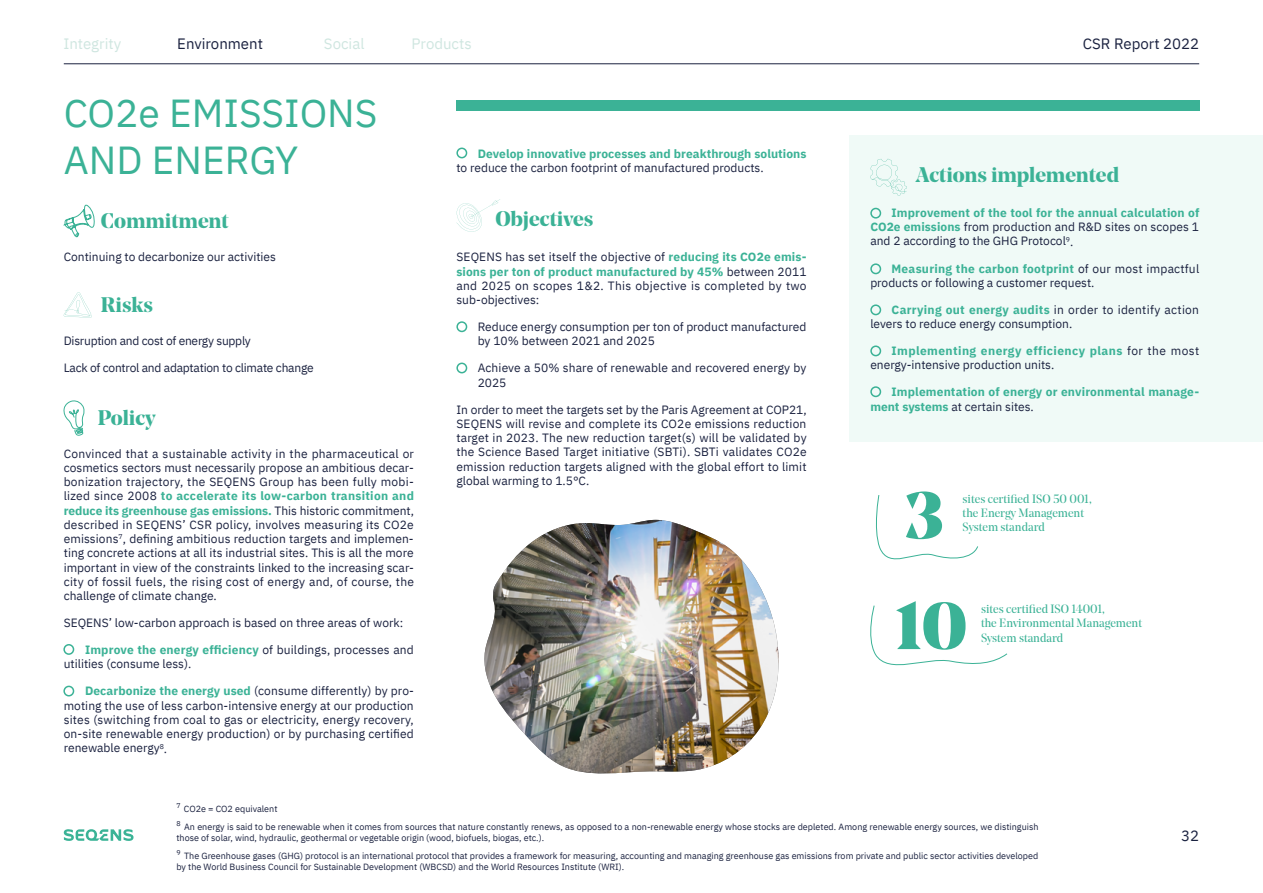
<style>
.page{position:relative;width:1263px;height:893px;background:#fff}
.page>*{position:absolute;margin:0;border:0;box-sizing:border-box;transform-origin:0 0}
.t1{font:900 66px "Noe Display";color:#3bb296}
.t2{font:39px/46.8px "IBM Plex Sans";color:#3bb296}
.t3{font:700 21px "Noe Display";color:#3bb296}
.t4{font:15px "IBM Plex Sans";color:#1b2240}
.t5{font:15px "IBM Plex Sans";color:#cfe6e0}
.t6{font:15px "IBM Plex Sans";color:#1a2240}
.t7{font:12px/14.2px "IBM Plex Sans";color:#1b2240}
.t8{font:700 12px/14.2px "IBM Plex Sans";letter-spacing:.005em;color:#3bb296}
.t9{font:12px/14.2px "Noe Display";color:#3bb296}
.t10{font:12px "IBM Plex Sans";letter-spacing:-.02em;color:#1b2240}
.t11{font:9px/18.3px "IBM Plex Sans";color:#1b2240}
.s1{font-weight:700;color:#3bb296}
.s2{font-weight:400;color:#1b2240}
</style>
<div class="page">
<hr style="left:64px;top:63px;width:1135px;height:1px;background:#1b2240">
<svg style="left:64px;top:829px;width:70px;height:12px"></svg>
<div style="left:849px;top:135px;width:414px;height:307px;background:#f0faf7"></div>
<div style="left:456px;top:100px;width:743px;height:11px;background:#3bb296"></div>
<svg style="left:456px;top:199px;width:44px;height:33px"></svg>
<svg style="left:64px;top:292px;width:28px;height:26px"></svg>
<div style="left:63px;top:686px;width:11px;height:10px;border:2px solid #3bb296;border-radius:50%"></div>
<div style="left:870px;top:263px;width:11px;height:11px;border:2px solid #3bb296;border-radius:50%"></div>
<div style="left:870px;top:304px;width:11px;height:11px;border:2px solid #3bb296;border-radius:50%"></div>
<div style="left:870px;top:345px;width:11px;height:11px;border:2px solid #3bb296;border-radius:50%"></div>
<div style="left:870px;top:386px;width:11px;height:11px;border:2px solid #3bb296;border-radius:50%"></div>
<div style="left:63px;top:644px;width:11px;height:11px;border:2px solid #3bb296;border-radius:50%"></div>
<div style="left:456px;top:321px;width:11px;height:11px;border:2px solid #3bb296;border-radius:50%"></div>
<div style="left:456px;top:148px;width:11px;height:10px;border:2px solid #3bb296;border-radius:50%"></div>
<div style="left:456px;top:363px;width:11px;height:10px;border:2px solid #3bb296;border-radius:50%"></div>
<div style="left:870px;top:208px;width:11px;height:11px;border:2px solid #3bb296;border-radius:50%"></div>
<svg style="left:63px;top:400px;width:22px;height:36px"></svg>
<svg style="left:870px;top:159px;width:37px;height:36px"></svg>
<svg style="left:876px;top:495px;width:102px;height:65px"></svg>
<svg style="left:870px;top:605px;width:138px;height:61px"></svg>
<img style="left:484px;top:520px;width:294px;height:253px">
<svg style="left:64px;top:204px;width:31px;height:33px"></svg>
<p class="t5" style="left:63px;top:32px;width:59px">Integrity</p>
<p class="t4" style="left:177px;top:32px;width:87px">Environment</p>
<p class="t5" style="left:324px;top:32px;width:42px">Social</p>
<p class="t5" style="left:412px;top:32px;width:62px">Products</p>
<h2 class="t2" style="left:64px;top:87px;width:315px">CO2e EMISSIONS<br>AND ENERGY</h2>
<h3 class="t3" style="left:101px;top:207px;width:129px">Commitment</h3>
<p class="t7" style="left:64px;top:248px;width:214px">Continuing to decarbonize our activities</p>
<h3 class="t3" style="left:101px;top:291px;width:54px">Risks</h3>
<p class="t10" style="left:64px;top:331px;width:189px">Disruption and cost of energy supply</p>
<p class="t10" style="left:64px;top:358px;width:251px">Lack of control and adaptation to climate change</p>
<h3 class="t3" style="left:98px;top:404px;width:59px">Policy</h3>
<p class="t7" style="left:64px;top:445px;width:352px;text-align:justify">Convinced that a sustainable activity in the pharmaceutical or cosmetics sectors must necessarily propose an ambitious decar&shy;bonization trajectory, the SEQENS Group has been fully mobi&shy;lized since 2008 <span class="s1">to accelerate its low-carbon transition and reduce its greenhouse gas emissions.</span> This historic commitment, described in SEQENS’ CSR policy, involves measuring its CO2e emissions<sup>7</sup>, defining ambitious reduction targets and implemen&shy;ting concrete actions at all its industrial sites. This is all the more important in view of the constraints linked to the increasing scar&shy;city of fossil fuels, the rising cost of energy and, of course, the challenge of climate change.</p>
<p class="t7" style="left:64px;top:615px;width:341px">SEQENS’ low-carbon approach is based on three areas of work:</p>
<p class="t7" style="left:64px;top:642px;width:352px;text-indent:21px"><span class="s1">Improve the energy efficiency</span> of buildings, processes and utilities (consume less).</p>
<p class="t7" style="left:64px;top:683px;width:352px;text-align:justify;text-indent:21px"><span class="s1">Decarbonize the energy used</span> (consume differently) by pro&shy;moting the use of less carbon-intensive energy at our production sites (switching from coal to gas or electricity, energy recovery, on-site renewable energy production) or by purchasing certified renewable energy<sup>8</sup>.</p>
<p class="t8" style="left:478px;top:145px;width:330px">Develop innovative processes and breakthrough solutions</p>
<p class="t7" style="left:456px;top:159px;width:309px">to reduce the carbon footprint of manufactured products.</p>
<h3 class="t3" style="left:496px;top:205px;width:99px">Objectives</h3>
<p class="t7" style="left:456px;top:249px;width:352px;text-align:justify">SEQENS has set itself the objective of <span class="s1">reducing its CO2e emis&shy;sions per ton of product manufactured by 45%</span> between 2011 and 2025 on scopes 1&amp;2. This objective is completed by two sub-objectives:</p>
<p class="t7" style="left:478px;top:319px;width:330px">Reduce energy consumption per ton of product manufactured by 10% between 2021 and 2025</p>
<p class="t7" style="left:478px;top:360px;width:330px">Achieve a 50% share of renewable and recovered energy by<br>2025</p>
<p class="t7" style="left:456px;top:401px;width:352px;text-align:justify">In order to meet the targets set by the Paris Agreement at COP21, SEQENS will revise and complete its CO2e emissions reduction target in 2023. The new reduction target(s) will be validated by the Science Based Target initiative (SBTi). SBTi validates CO2e emission reduction targets aligned with the global effort to limit global warming to 1.5°C.</p>
<p class="t4" style="left:1083px;top:32px;width:118px">CSR Report 2022</p>
<h3 class="t3" style="left:916px;top:161px;width:205px">Actions implemented</h3>
<p class="t7" style="left:870px;top:205px;width:330px;text-align:justify;text-indent:21px"><span class="s1">Improvement of the tool for the annual calculation of CO2e emissions</span> from production and R&amp;D sites on scopes 1 and 2 according to the GHG Protocol<sup>9</sup>.</p>
<p class="t7" style="left:870px;top:260px;width:330px;text-indent:21px"><span class="s1">Measuring the carbon footprint</span> of our most impactful products or following a customer request.</p>
<p class="t7" style="left:870px;top:301px;width:330px;text-indent:21px"><span class="s1">Carrying out energy audits</span> in order to identify action levers to reduce energy consumption.</p>
<p class="t7" style="left:870px;top:343px;width:330px;text-indent:21px"><span class="s1">Implementing energy efficiency plans</span> for the most energy-intensive production units.</p>
<p class="t8" style="left:870px;top:384px;width:330px;text-indent:21px">Implementation of energy or environmental manage&shy;ment systems <span class="s2">at certain sites.</span></p>
<h1 class="t1" style="left:904px;top:472px;width:41px">3</h1>
<p class="t9" style="left:963px;top:491px;width:131px">sites certified ISO 50 001, the Energy Management</p>
<p class="t9" style="left:963px;top:520px;width:84px">System standard</p>
<h1 class="t1" style="left:895px;top:583px;width:75px">10</h1>
<p class="t9" style="left:981px;top:602px;width:163px">sites certified ISO 14001,<br>the Environmental Management</p>
<p class="t9" style="left:981px;top:630px;width:84px">System standard</p>
<p class="t11" style="left:176px;top:798px;width:864px"><sup>7</sup> CO2e = CO2 equivalent<br><sup>8</sup> An energy is said to be renewable when it comes from sources that nature constantly renews, as opposed to a non-renewable energy whose stocks are depleted. Among renewable energy sources, we distinguish</p>
<p class="t11" style="left:176px;top:828px;width:863px">those of solar, wind, hydraulic, geothermal or vegetable origin (wood, biofuels, biogas, etc.).<br><sup>9</sup> The Greenhouse gases (GHG) protocol is an international protocol that provides a framework for measuring, accounting and managing greenhouse gas emissions from private and public sector activities developed</p>
<p class="t11" style="left:176px;top:857px;width:449px">by the World Business Council for Sustainable Development (WBCSD) and the World Resources Institute (WRI).</p>
<p class="t6" style="left:1181px;top:824px;width:19px">32</p>
</div>
